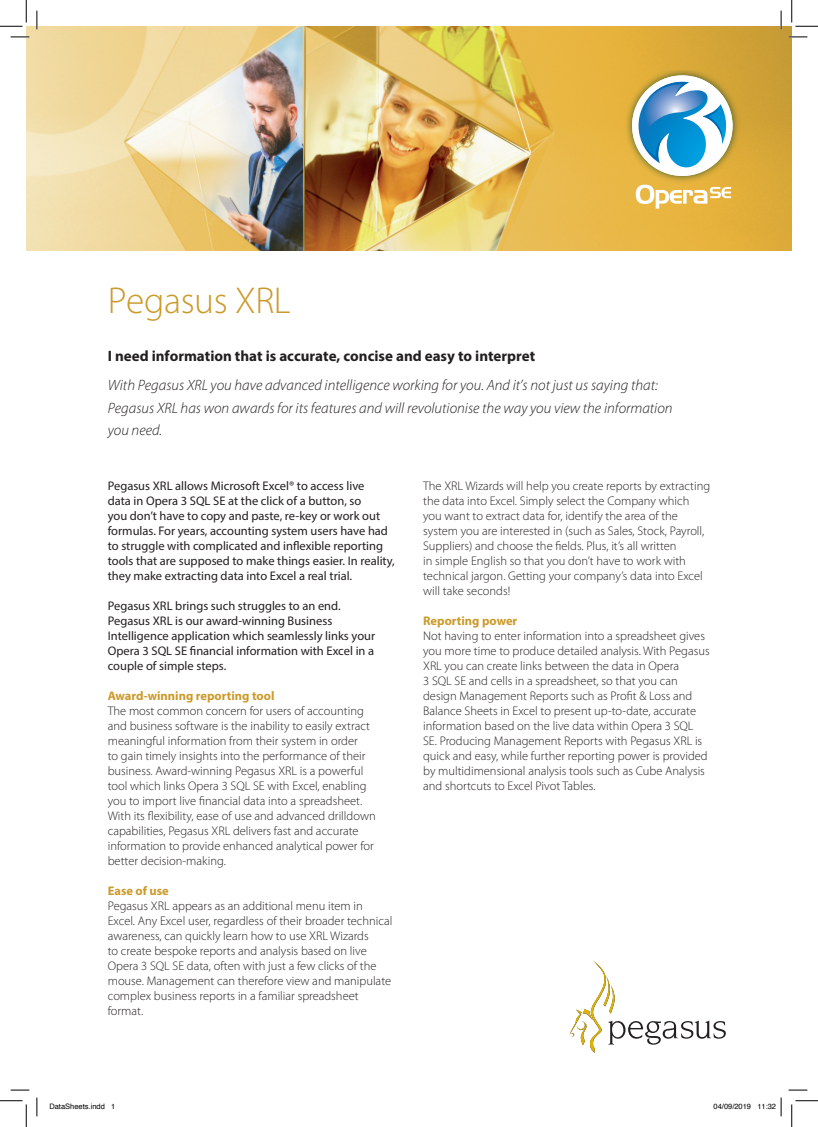
<style>
.page{position:relative;width:818px;height:1127px;background:#fff}
.page>*{position:absolute;margin:0;border:0;box-sizing:border-box;transform-origin:0 0}
.t1{font:300 37.5px "Myriad Pro";letter-spacing:-.01em;color:#cb9a2b}
.t2{font:italic 300 15px/22.5px "Myriad Pro";color:#231f20}
.t3{font:700 15px "Myriad Pro";color:#231f20}
.t4{font:300 12.5px/15px "Myriad Pro";color:#231f20}
.t5{font:12.5px/15px "Myriad Pro";color:#231f20}
.t6{font:700 12.5px "Myriad Pro";color:#cb9a2b}
.t7{font:7.5px "Helvetica";color:#000}
</style>
<div class="page">
<img style="left:26px;top:26px;width:766px;height:224px">
<svg style="left:569px;top:960px;width:157px;height:92px"></svg>
<img style="left:621px;top:70px;width:122px;height:117px">
<svg style="left:632px;top:75px;width:100px;height:101px"></svg>
<svg style="left:636px;top:185px;width:95px;height:23px"></svg>
<svg style="left:11px;top:36px;width:18px;height:2px"></svg>
<svg style="left:788px;top:36px;width:19px;height:2px"></svg>
<svg style="left:11px;top:1089px;width:18px;height:1px"></svg>
<svg style="left:788px;top:1089px;width:19px;height:1px"></svg>
<svg style="left:36px;top:11px;width:2px;height:18px"></svg>
<svg style="left:36px;top:1097px;width:2px;height:18px"></svg>
<svg style="left:780px;top:11px;width:2px;height:18px"></svg>
<svg style="left:0;top:0;width:27px;height:27px"></svg>
<svg style="left:0;top:1100px;width:27px;height:26px"></svg>
<svg style="left:791px;top:0;width:27px;height:27px"></svg>
<svg style="left:791px;top:1100px;width:27px;height:26px"></svg>
<svg style="left:780px;top:1097px;width:2px;height:18px"></svg>
<p class="t1" style="left:108px;top:278px;width:185px">Pegasus XRL</p>
<p class="t3" style="left:108px;top:346px;width:429px">I need information that is accurate, concise and easy to interpret</p>
<p class="t2" style="left:108px;top:374px;width:566px">With Pegasus XRL you have advanced intelligence working for you. And it’s not just us saying that:<br>Pegasus XRL has won awards for its features and will revolutionise the way you view the information you need.</p>
<p class="t5" style="left:108px;top:477px;width:289px">Pegasus XRL allows Microsoft Excel® to access live<br>data in Opera 3 SQL SE at the click of a button, so<br>you don’t have to copy and paste, re-key or work out formulas. For years, accounting system users have had to struggle with complicated and inflexible reporting tools that are supposed to make things easier. In reality, they make extracting data into Excel a real trial.</p>
<p class="t5" style="left:108px;top:597px;width:269px">Pegasus XRL brings such struggles to an end.<br>Pegasus XRL is our award-winning Business Intelligence application which seamlessly links your Opera 3 SQL SE financial information with Excel in a couple of simple steps.</p>
<p class="t6" style="left:108px;top:687px;width:168px">Award-winning reporting tool</p>
<p class="t4" style="left:108px;top:702px;width:269px">The most common concern for users of accounting and business software is the inability to easily extract meaningful information from their system in order<br>to gain timely insights into the performance of their business. Award-winning Pegasus XRL is a powerful tool which links Opera 3 SQL SE with Excel, enabling you to import live financial data into a spreadsheet.<br>With its flexibility, ease of use and advanced drilldown capabilities, Pegasus XRL delivers fast and accurate information to provide enhanced analytical power for better decision-making.</p>
<p class="t6" style="left:108px;top:882px;width:63px">Ease of use</p>
<p class="t4" style="left:108px;top:897px;width:286px">Pegasus XRL appears as an additional menu item in Excel. Any Excel user, regardless of their broader technical awareness, can quickly learn how to use XRL Wizards<br>to create bespoke reports and analysis based on live Opera 3 SQL SE data, often with just a few clicks of the mouse. Management can therefore view and manipulate complex business reports in a familiar spreadsheet format.</p>
<p class="t4" style="left:423px;top:477px;width:289px">The XRL Wizards will help you create reports by extracting the data into Excel. Simply select the Company which you want to extract data for, identify the area of the system you are interested in (such as Sales, Stock, Payroll, Suppliers) and choose the fields. Plus, it’s all written<br>in simple English so that you don’t have to work with technical jargon. Getting your company’s data into Excel will take seconds!</p>
<p class="t6" style="left:423px;top:612px;width:96px">Reporting power</p>
<p class="t4" style="left:423px;top:627px;width:288px">Not having to enter information into a spreadsheet gives you more time to produce detailed analysis. With Pegasus XRL you can create links between the data in Opera<br>3 SQL SE and cells in a spreadsheet, so that you can design Management Reports such as Profit &amp; Loss and Balance Sheets in Excel to present up-to-date, accurate information based on the live data within Opera 3 SQL SE. Producing Management Reports with Pegasus XRL is quick and easy, while further reporting power is provided by multidimensional analysis tools such as Cube Analysis and shortcuts to Excel Pivot Tables.</p>
<p class="t7" style="left:49px;top:1100px;width:67px">DataSheets.indd 1</p>
<p class="t7" style="left:713px;top:1100px;width:64px">04/09/2019 11:32</p>
</div>
